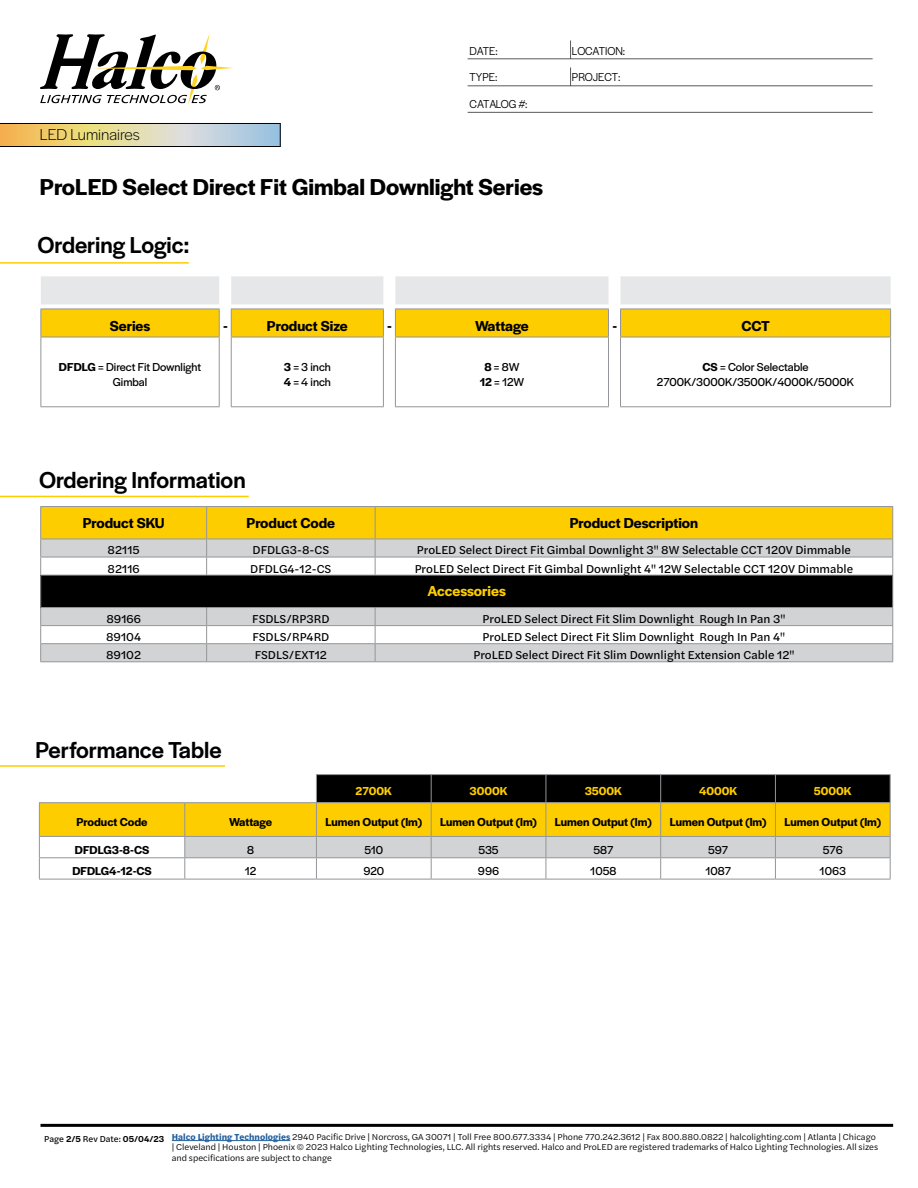
<style>
.page{position:relative;width:918px;height:1188px;background:#fff}
.page>*{position:absolute;margin:0;border:0;box-sizing:border-box;transform-origin:0 0}
.t1{font:500 24px "Halyard Display";color:#000}
.t2{font:600 24px "Halyard Display";color:#000}
.t3{font:300 16.5px "Halyard Display";color:#000}
.t4{font:600 15px "Halyard Display";color:#000}
.t5{font:600 15px "Halyard Display";color:#fecd00}
.t6{font:12px "Halyard Text";color:#000}
.t7{font:12px/15px "Halyard Display";color:#000;text-align:center}
.t8{font:600 12px "Halyard Display";color:#000}
.t9{font:12px "Halyard Display";color:#000;scale:.95 1}
.t10{font:600 12px "Halyard Display";color:#fecd00}
.t11{font:12px "Halyard Display";letter-spacing:-.02em;color:#000;scale:.95 1}
.t12{font:9px/10.8px "Halyard Text";color:#000}
.t13{font:9px "Halyard Text";color:#000}
.s1{font-weight:600}
.s2{font-weight:700;color:#215e9e}
</style>
<div class="page">
<svg style="left:40px;top:34px;width:193px;height:71px"></svg>
<hr style="left:468px;top:59px;width:405px;height:1px;background:#59595c">
<svg style="left:570px;top:41px;width:1px;height:18px"></svg>
<hr style="left:468px;top:86px;width:405px;height:1px;background:#59595c">
<svg style="left:570px;top:68px;width:1px;height:18px"></svg>
<hr style="left:468px;top:112px;width:405px;height:1px;background:#59595c">
<hr style="left:0;top:262px;width:189px;height:2px;background:#fecd00">
<svg style="left:0;top:123px;width:280px;height:24px;background:#c7c09a"></svg>
<hr style="left:40px;top:1124px;width:853px;height:3px;background:#000">
<hr style="left:0;top:496px;width:249px;height:1px;background:#fecd00">
<div style="left:41px;top:644px;width:851px;height:17px;background:#d1d3d4"></div>
<svg style="left:41px;top:608px;width:851px;height:35px;fill:#d3d4d5"></svg>
<div style="left:41px;top:575px;width:852px;height:33px;background:#000"></div>
<hr style="left:40px;top:506px;width:167px;height:1px;background:#939598">
<hr style="left:207px;top:506px;width:168px;height:1px;background:#939598">
<hr style="left:375px;top:506px;width:518px;height:1px;background:#939598">
<svg style="left:40px;top:507px;width:853px;height:68px"></svg>
<hr style="left:40px;top:575px;width:167px;height:1px;background:#939598">
<hr style="left:40px;top:575px;width:1px;height:32px;background:#939598">
<hr style="left:207px;top:575px;width:168px;height:1px;background:#939598">
<hr style="left:375px;top:575px;width:518px;height:1px;background:#939598">
<hr style="left:892px;top:575px;width:1px;height:32px;background:#939598">
<hr style="left:40px;top:607px;width:167px;height:1px;background:#939598">
<hr style="left:207px;top:607px;width:168px;height:1px;background:#939598">
<hr style="left:375px;top:607px;width:518px;height:1px;background:#939598">
<hr style="left:40px;top:625px;width:167px;height:1px;background:#939598">
<hr style="left:207px;top:625px;width:168px;height:1px;background:#939598">
<hr style="left:375px;top:625px;width:518px;height:1px;background:#939598">
<hr style="left:40px;top:643px;width:167px;height:1px;background:#939598">
<svg style="left:40px;top:608px;width:1px;height:53px"></svg>
<hr style="left:207px;top:643px;width:168px;height:1px;background:#939598">
<svg style="left:206px;top:608px;width:1px;height:53px"></svg>
<hr style="left:375px;top:643px;width:518px;height:1px;background:#939598">
<svg style="left:375px;top:608px;width:1px;height:53px"></svg>
<svg style="left:892px;top:608px;width:1px;height:53px"></svg>
<hr style="left:40px;top:661px;width:167px;height:1px;background:#939598">
<hr style="left:207px;top:661px;width:168px;height:1px;background:#939598">
<hr style="left:375px;top:661px;width:518px;height:1px;background:#939598">
<hr style="left:620px;top:337px;width:271px;height:1px;background:#939598">
<hr style="left:620px;top:406px;width:271px;height:1px;background:#939598">
<hr style="left:395px;top:337px;width:214px;height:1px;background:#939598">
<hr style="left:395px;top:406px;width:214px;height:1px;background:#939598">
<svg style="left:40px;top:276px;width:851px;height:61px;background:#f0dc86"></svg>
<hr style="left:40px;top:337px;width:180px;height:1px;background:#939598">
<hr style="left:40px;top:337px;width:1px;height:69px;background:#939598">
<hr style="left:219px;top:337px;width:1px;height:69px;background:#939598">
<hr style="left:231px;top:337px;width:153px;height:1px;background:#939598">
<hr style="left:231px;top:337px;width:1px;height:69px;background:#939598">
<hr style="left:383px;top:337px;width:1px;height:69px;background:#939598">
<hr style="left:395px;top:337px;width:1px;height:69px;background:#939598">
<hr style="left:608px;top:337px;width:1px;height:69px;background:#939598">
<hr style="left:620px;top:337px;width:1px;height:69px;background:#939598">
<hr style="left:890px;top:337px;width:1px;height:69px;background:#939598">
<hr style="left:40px;top:406px;width:180px;height:1px;background:#939598">
<hr style="left:231px;top:406px;width:153px;height:1px;background:#939598">
<hr style="left:0;top:765px;width:225px;height:2px;background:#fecd00">
<hr style="left:316px;top:774px;width:115px;height:1px;background:#939598">
<hr style="left:431px;top:774px;width:115px;height:1px;background:#939598">
<hr style="left:546px;top:774px;width:115px;height:1px;background:#939598">
<hr style="left:661px;top:774px;width:114px;height:1px;background:#939598">
<hr style="left:775px;top:774px;width:116px;height:1px;background:#939598">
<svg style="left:39px;top:775px;width:852px;height:104px"></svg>
<hr style="left:39px;top:879px;width:146px;height:1px;background:#939598">
<hr style="left:185px;top:879px;width:131px;height:1px;background:#939598">
<hr style="left:316px;top:879px;width:115px;height:1px;background:#939598">
<hr style="left:431px;top:879px;width:115px;height:1px;background:#939598">
<hr style="left:546px;top:879px;width:115px;height:1px;background:#939598">
<hr style="left:661px;top:879px;width:114px;height:1px;background:#939598">
<hr style="left:775px;top:879px;width:116px;height:1px;background:#939598">
<hr style="left:172px;top:1140px;width:118px;height:1px;background:#215e9e">
<p class="t9" style="left:470px;top:42px;width:31px">DATE:</p>
<p class="t9" style="left:572px;top:42px;width:58px">LOCATION:</p>
<p class="t9" style="left:470px;top:69px;width:31px">TYPE:</p>
<p class="t9" style="left:572px;top:69px;width:53px">PROJECT:</p>
<p class="t11" style="left:470px;top:95px;width:63px">CATALOG #:</p>
<h2 class="t3" style="left:40px;top:123px;width:101px">LED Luminaires</h2>
<h1 class="t2" style="left:40px;top:169px;width:505px">ProLED Select Direct Fit Gimbal Downlight Series</h1>
<h1 class="t1" style="left:38px;top:228px;width:153px">Ordering Logic:</h1>
<p class="t4" style="left:110px;top:315px;width:42px">Series</p>
<p class="t4" style="left:223px;top:315px;width:6px">-</p>
<p class="t4" style="left:267px;top:315px;width:82px">Product Size</p>
<p class="t4" style="left:387px;top:315px;width:6px">-</p>
<p class="t4" style="left:475px;top:315px;width:55px">Wattage</p>
<p class="t4" style="left:612px;top:315px;width:6px">-</p>
<p class="t4" style="left:741px;top:315px;width:30px">CCT</p>
<p class="t7" style="left:59px;top:359px;width:144px"><span class="s1">DFDLG</span> = Direct Fit Downlight<br>Gimbal</p>
<p class="t7" style="left:284px;top:359px;width:49px;text-align:left"><span class="s1">3</span> = 3 inch<br><span class="s1">4</span> = 4 inch</p>
<p class="t7" style="left:480px;top:359px;width:46px"><span class="s1">8</span> = 8W<br><span class="s1">12</span> = 12W</p>
<p class="t7" style="left:657px;top:359px;width:199px"><span class="s1">CS</span> = Color Selectable<br>2700K/3000K/3500K/4000K/5000K</p>
<h1 class="t1" style="left:39px;top:463px;width:208px">Ordering Information</h1>
<p class="t4" style="left:83px;top:512px;width:83px">Product SKU</p>
<p class="t4" style="left:247px;top:512px;width:90px">Product Code</p>
<p class="t4" style="left:570px;top:512px;width:130px">Product Description</p>
<p class="t6" style="left:108px;top:542px;width:34px">82115</p>
<p class="t6" style="left:253px;top:542px;width:78px">DFDLG3-8-CS</p>
<p class="t6" style="left:417px;top:542px;width:436px">ProLED Select Direct Fit Gimbal Downlight 3" 8W Selectable CCT 120V Dimmable</p>
<p class="t6" style="left:108px;top:560px;width:34px">82116</p>
<p class="t6" style="left:250px;top:560px;width:83px">DFDLG4-12-CS</p>
<p class="t6" style="left:415px;top:560px;width:440px">ProLED Select Direct Fit Gimbal Downlight 4" 12W Selectable CCT 120V Dimmable</p>
<p class="t5" style="left:428px;top:581px;width:80px">Accessories</p>
<p class="t6" style="left:106px;top:610px;width:36px">89166</p>
<p class="t6" style="left:252px;top:610px;width:79px">FSDLS/RP3RD</p>
<p class="t6" style="left:483px;top:610px;width:304px">ProLED Select Direct Fit Slim Downlight Rough In Pan 3"</p>
<p class="t6" style="left:106px;top:628px;width:37px">89104</p>
<p class="t6" style="left:252px;top:628px;width:79px">FSDLS/RP4RD</p>
<p class="t6" style="left:483px;top:628px;width:304px">ProLED Select Direct Fit Slim Downlight Rough In Pan 4"</p>
<p class="t6" style="left:106px;top:647px;width:37px">89102</p>
<p class="t6" style="left:255px;top:647px;width:74px">FSDLS/EXT12</p>
<p class="t6" style="left:473px;top:647px;width:323px">ProLED Select Direct Fit Slim Downlight Extension Cable 12"</p>
<h1 class="t1" style="left:36px;top:732px;width:187px">Performance Table</h1>
<p class="t10" style="left:356px;top:783px;width:38px">2700K</p>
<p class="t10" style="left:470px;top:783px;width:40px">3000K</p>
<p class="t10" style="left:585px;top:783px;width:39px">3500K</p>
<p class="t10" style="left:699px;top:783px;width:40px">4000K</p>
<p class="t10" style="left:814px;top:783px;width:39px">5000K</p>
<p class="t8" style="left:77px;top:813px;width:72px">Product Code</p>
<p class="t8" style="left:229px;top:813px;width:45px">Wattage</p>
<p class="t8" style="left:325px;top:813px;width:98px">Lumen Output (lm)</p>
<p class="t8" style="left:440px;top:813px;width:98px">Lumen Output (lm)</p>
<p class="t8" style="left:555px;top:813px;width:98px">Lumen Output (lm)</p>
<p class="t8" style="left:670px;top:813px;width:98px">Lumen Output (lm)</p>
<p class="t8" style="left:784px;top:813px;width:98px">Lumen Output (lm)</p>
<p class="t8" style="left:75px;top:841px;width:76px">DFDLG3-8-CS</p>
<p class="t7" style="left:247px;top:841px;width:8px">8</p>
<p class="t7" style="left:364px;top:841px;width:20px">510</p>
<p class="t7" style="left:478px;top:841px;width:22px">535</p>
<p class="t7" style="left:593px;top:841px;width:21px">587</p>
<p class="t7" style="left:708px;top:841px;width:22px">597</p>
<p class="t7" style="left:823px;top:841px;width:22px">576</p>
<p class="t8" style="left:72px;top:862px;width:81px">DFDLG4-12-CS</p>
<p class="t7" style="left:245px;top:863px;width:13px">12</p>
<p class="t7" style="left:364px;top:863px;width:22px">920</p>
<p class="t7" style="left:478px;top:863px;width:23px">996</p>
<p class="t7" style="left:590px;top:863px;width:28px">1058</p>
<p class="t7" style="left:705px;top:863px;width:27px">1087</p>
<p class="t7" style="left:820px;top:863px;width:28px">1063</p>
<p class="t13" style="left:44px;top:1132px;width:122px">Page <span class="s1">2/5</span> Rev Date: <span class="s1">05/04/23</span></p>
<p class="t12" style="left:172px;top:1131px;width:708px"><span class="s2">Halco Lighting Technologies</span> 2940 Pacific Drive | Norcross, GA 30071 | Toll Free 800.677.3334 | Phone 770.242.3612 | Fax 800.880.0822 | halcolighting.com | Atlanta | Chicago | Cleveland | Houston | Phoenix © 2023 Halco Lighting Technologies, LLC. All rights reserved. Halco and ProLED are registered trademarks of Halco Lighting Technologies. All sizes and specifications are subject to change</p>
</div>
